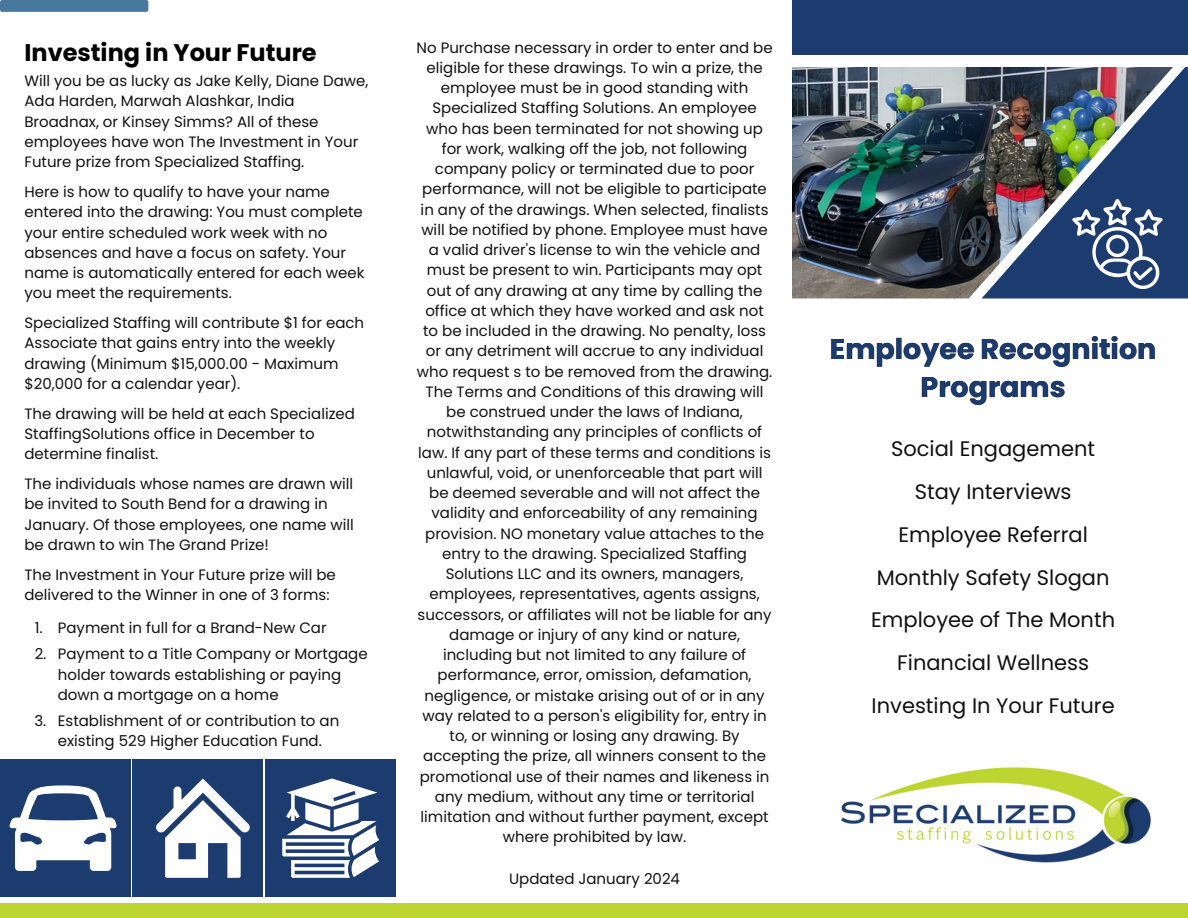
<style>
.page{position:relative;width:1188px;height:918px;background:#fff}
.page>*{position:absolute;margin:0;border:0;box-sizing:border-box;transform-origin:0 0}
.t1{font:700 28.5px/38.2px "Poppins";color:#1c3b6f;text-align:center}
.t2{font:700 24px "Poppins";color:#000}
.t3{font:21px "Poppins";color:#111}
.t4{font:15px/20.2px "Poppins";color:#111}
</style>
<div class="page">
<div style="left:0;top:0;width:148px;height:12px;background:#49789f;border-radius:2px"></div>
<div style="left:0;top:903px;width:1188px;height:15px;background:#bcd530"></div>
<img style="left:841px;top:767px;width:310px;height:96px">
<img style="left:792px;top:67px;width:190px;height:231px">
<img style="left:982px;top:67px;width:206px;height:231px">
<svg style="left:1072px;top:199px;width:90px;height:90px"></svg>
<div style="left:792px;top:0;width:396px;height:55px;background:#1c3b6f"></div>
<div style="left:0;top:759px;width:130px;height:138px;background:#1c3b6f"></div>
<svg style="left:9px;top:785px;width:108px;height:86px"></svg>
<div style="left:133px;top:759px;width:130px;height:138px;background:#1c3b6f"></div>
<svg style="left:156px;top:779px;width:94px;height:99px"></svg>
<div style="left:266px;top:759px;width:130px;height:138px;background:#1c3b6f"></div>
<svg style="left:282px;top:779px;width:97px;height:99px"></svg>
<p class="t2" style="left:24px;top:36px;width:294px">Investing in Your Future</p>
<p class="t4" style="left:24px;top:71px;width:346px">Will you be as lucky as Jake Kelly, Diane Dawe, Ada Harden, Marwah Alashkar, India Broadnax, or Kinsey Simms? All of these employees have won The Investment in Your Future prize from Specialized Staffing.</p>
<p class="t4" style="left:24px;top:182px;width:342px">Here is how to qualify to have your name entered into the drawing: You must complete your entire scheduled work week with no absences and have a focus on safety. Your name is automatically entered for each week you meet the requirements.</p>
<p class="t4" style="left:24px;top:313px;width:341px">Specialized Staffing will contribute $1 for each Associate that gains entry into the weekly drawing (Minimum $15,000.00 - Maximum $20,000 for a calendar year).</p>
<p class="t4" style="left:24px;top:403px;width:332px">The drawing will be held at each Specialized<br>StaffingSolutions office in December to determine finalist.</p>
<p class="t4" style="left:24px;top:474px;width:331px">The individuals whose names are drawn will be invited to South Bend for a drawing in January. Of those employees, one name will be drawn to win The Grand Prize!</p>
<p class="t4" style="left:24px;top:564px;width:313px">The Investment in Your Future prize will be delivered to the Winner in one of 3 forms:</p>
<p class="t4" style="left:35px;top:618px;width:9px">1.</p>
<p class="t4" style="left:58px;top:618px;width:270px">Payment in full for a Brand-New Car</p>
<p class="t4" style="left:35px;top:644px;width:13px">2.</p>
<p class="t4" style="left:58px;top:644px;width:311px">Payment to a Title Company or Mortgage holder towards establishing or paying down a mortgage on a home</p>
<p class="t4" style="left:34px;top:711px;width:13px">3.</p>
<p class="t4" style="left:58px;top:711px;width:283px">Establishment of or contribution to an existing 529 Higher Education Fund.</p>
<p class="t4" style="left:417px;top:37px;width:358px;text-align:center">No Purchase necessary in order to enter and be eligible for these drawings. To win a prize, the employee must be in good standing with Specialized Staffing Solutions. An employee who has been terminated for not showing up for work, walking off the job, not following company policy or terminated due to poor performance, will not be eligible to participate in any of the drawings. When selected, finalists will be notified by phone. Employee must have a valid driver's license to win the vehicle and must be present to win. Participants may opt out of any drawing at any time by calling the office at which they have worked and ask not to be included in the drawing. No penalty, loss or any detriment will accrue to any individual who request s to be removed from the drawing.<br>The Terms and Conditions of this drawing will be construed under the laws of Indiana, notwithstanding any principles of conflicts of law. If any part of these terms and conditions is unlawful, void, or unenforceable that part will be deemed severable and will not affect the validity and enforceability of any remaining provision. NO monetary value attaches to the entry to the drawing. Specialized Staffing Solutions LLC and its owners, managers, employees, representatives, agents assigns, successors, or affiliates will not be liable for any damage or injury of any kind or nature, including but not limited to any failure of performance, error, omission, defamation, negligence, or mistake arising out of or in any way related to a person's eligibility for, entry in to, or winning or losing any drawing. By accepting the prize, all winners consent to the promotional use of their names and likeness in any medium, without any time or territorial limitation and without further payment, except where prohibited by law.</p>
<p class="t4" style="left:509px;top:868px;width:172px">Updated January 2024</p>
<p class="t1" style="left:830px;top:330px;width:328px">Employee Recognition<br>Programs</p>
<p class="t3" style="left:891px;top:434px;width:206px">Social Engagement</p>
<p class="t3" style="left:915px;top:477px;width:158px">Stay Interviews</p>
<p class="t3" style="left:899px;top:520px;width:191px">Employee Referral</p>
<p class="t3" style="left:877px;top:563px;width:234px">Monthly Safety Slogan</p>
<p class="t3" style="left:871px;top:605px;width:245px">Employee of The Month</p>
<p class="t3" style="left:897px;top:648px;width:193px">Financial Wellness</p>
<p class="t3" style="left:872px;top:691px;width:245px">Investing In Your Future</p>
</div>
